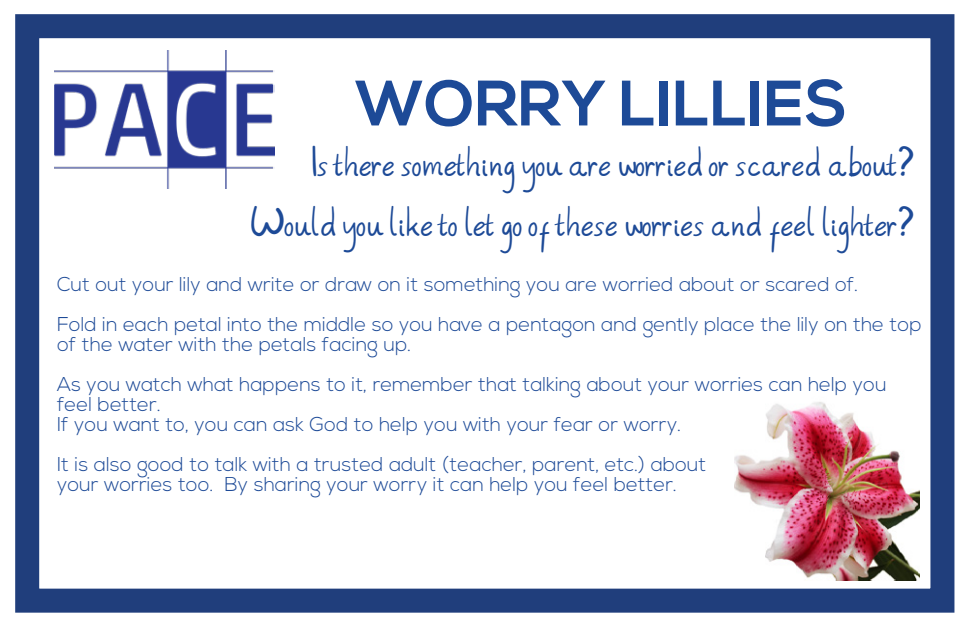
<style>
.page{position:relative;width:964px;height:624px;background:#fff}
.page>*{position:absolute;margin:0;border:0;box-sizing:border-box;transform-origin:0 0}
.t1{font:700 64px "Nexa";color:#1d4a97}
.t2{font:24px "Always";color:#1d4a97}
.t3{font:300 20px/20px "Nexa";color:#1d4a97}
</style>
<div class="page">
<div style="left:15px;top:14px;width:939px;height:598px;border:24px solid #203e7c"></div>
<img style="left:54px;top:50px;width:221px;height:138px">
<img style="left:735px;top:402px;width:184px;height:178px">
<p class="t1" style="left:355px;top:66px;width:494px">WORRY LILLIES</p>
<p class="t2" style="left:311px;top:153px;width:605px">Is there something you are worried or scared about?</p>
<p class="t2" style="left:250px;top:213px;width:666px">Would you like to let go of these worries and feel lighter?</p>
<p class="t3" style="left:57px;top:275px;width:803px">Cut out your lily and write or draw on it something you are worried about or scared of.</p>
<p class="t3" style="left:57px;top:315px;width:866px">Fold in each petal into the middle so you have a pentagon and gently place the lily on the top of the water with the petals facing up.</p>
<p class="t3" style="left:57px;top:375px;width:831px">As you watch what happens to it, remember that talking about your worries can help you feel better.</p>
<p class="t3" style="left:57px;top:415px;width:626px">If you want to, you can ask God to help you with your fear or worry.</p>
<p class="t3" style="left:57px;top:455px;width:651px">It is also good to talk with a trusted adult (teacher, parent, etc.) about</p>
<p class="t3" style="left:57px;top:475px;width:621px">your worries too. By sharing your worry it can help you feel better.</p>
</div>
